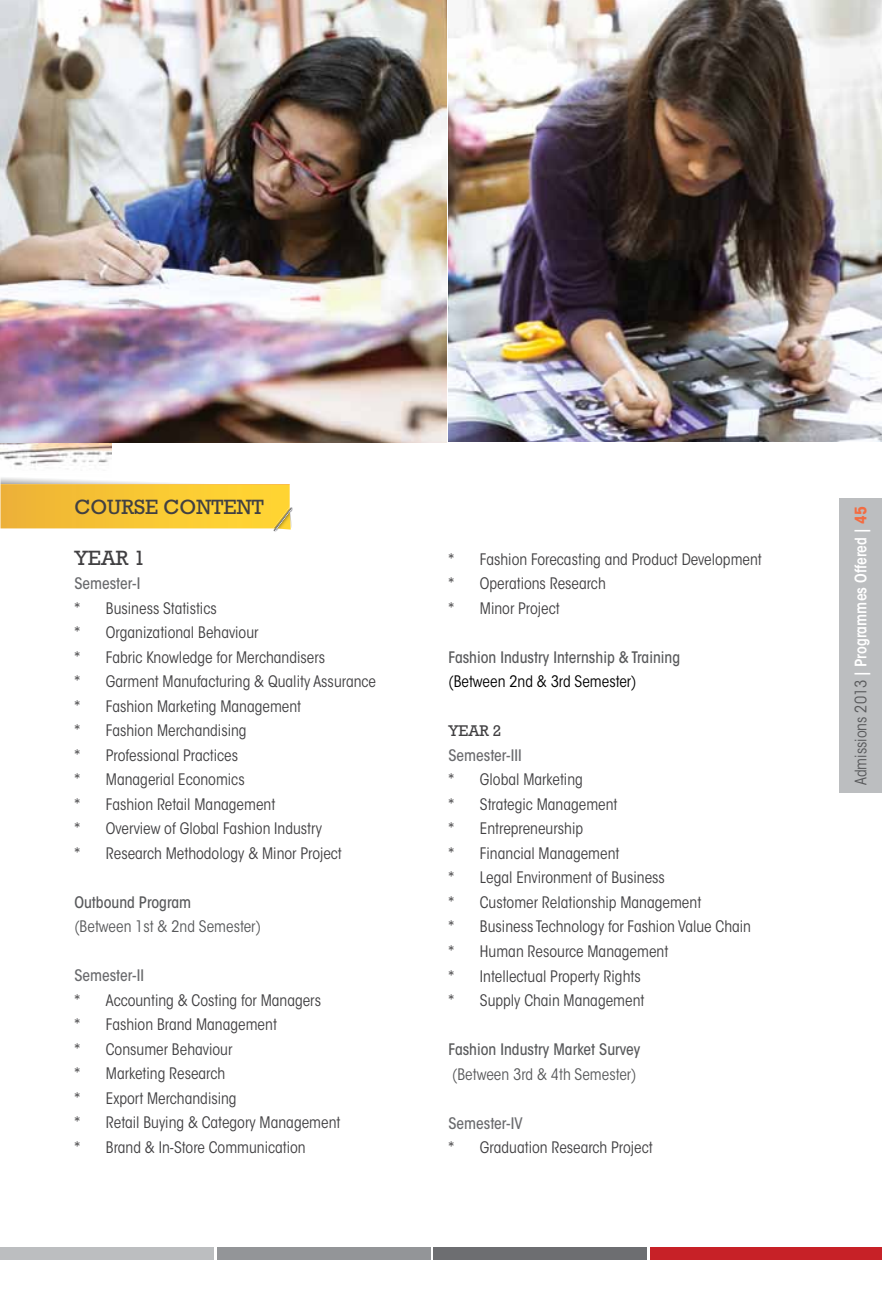
<style>
.page{position:relative;width:882px;height:1292px;background:#fff}
.page>*{position:absolute;margin:0;border:0;box-sizing:border-box;transform-origin:0 0}
.t1{font:21px "Rockwell Std";color:#414042}
.t2{font:condensed 15.75px/24.5px "ITC Avant Garde Std";color:#414042}
.t3{font:500 condensed 15.75px "ITC Avant Garde Std";color:#58595b}
.t4{font:condensed 15.75px "ITC Avant Garde Std";color:#58595b}
.t5{font:500 condensed 15.75px "ITC Avant Garde Std";color:#696a6d}
.t6{font:600 condensed 15.75px "ITC Avant Garde Std";color:#fff}
.t7{font:condensed 15.75px "ITC Avant Garde Std";color:#000}
.t8{font:15.75px "Rockwell Std";color:#414042}
.s1{font-weight:400;color:#58595b}
.s2{font-weight:700;color:#f36c42}
</style>
<div class="page">
<img style="left:0;top:442px;width:111px;height:28px">
<div style="left:0;top:1247px;width:214px;height:13px;background:#bcbec0"></div>
<div style="left:217px;top:1247px;width:213px;height:13px;background:#939598"></div>
<div style="left:433px;top:1247px;width:214px;height:13px;background:#6d6e71"></div>
<div style="left:650px;top:1247px;width:232px;height:13px;background:#c72127"></div>
<svg style="left:0;top:477px;width:293px;height:55px"></svg>
<img style="left:0;top:0;width:446px;height:442px">
<img style="left:448px;top:0;width:434px;height:441px">
<div style="left:839px;top:498px;width:43px;height:295px;background:#bcbec0"></div>
<h1 class="t1" style="left:74px;top:495px;width:191px">COURSE CONTENT</h1>
<h1 class="t1" style="left:74px;top:545px;width:72px">YEAR 1</h1>
<p class="t5" style="left:74px;top:574px;width:67px">Semester-I</p>
<p class="t2" style="left:74px;top:596px;width:303px">* Business Statistics<br>* Organizational Behaviour<br>* Fabric Knowledge for Merchandisers<br>* Garment Manufacturing &amp; Quality Assurance * Fashion Marketing Management<br>* Fashion Merchandising<br>* Professional Practices<br>* Managerial Economics<br>* Fashion Retail Management<br>* Overview of Global Fashion Industry<br>* Research Methodology &amp; Minor Project</p>
<p class="t3" style="left:74px;top:892px;width:118px">Outbound Program</p>
<p class="t4" style="left:74px;top:917px;width:188px">(Between 1st &amp; 2nd Semester)</p>
<p class="t5" style="left:74px;top:966px;width:71px">Semester-II</p>
<p class="t2" style="left:74px;top:988px;width:268px">* Accounting &amp; Costing for Managers<br>* Fashion Brand Management<br>* Consumer Behaviour<br>* Marketing Research<br>* Export Merchandising<br>* Retail Buying &amp; Category Management * Brand &amp; In-Store Communication</p>
<p class="t2" style="left:448px;top:547px;width:315px">* Fashion Forecasting and Product Development * Operations Research<br>* Minor Project</p>
<p class="t3" style="left:448px;top:647px;width:233px">Fashion Industry Internship &amp; Training</p>
<p class="t7" style="left:448px;top:672px;width:190px">(Between 2nd &amp; 3rd Semester)</p>
<p class="t8" style="left:448px;top:722px;width:54px">YEAR 2</p>
<p class="t5" style="left:448px;top:745px;width:75px">Semester-III</p>
<p class="t2" style="left:448px;top:767px;width:304px">* Global Marketing<br>* Strategic Management<br>* Entrepreneurship<br>* Financial Management<br>* Legal Environment of Business<br>* Customer Relationship Management<br>* Business Technology for Fashion Value Chain * Human Resource Management<br>* Intellectual Property Rights<br>* Supply Chain Management</p>
<p class="t3" style="left:448px;top:1039px;width:193px">Fashion Industry Market Survey</p>
<p class="t4" style="left:452px;top:1064px;width:186px">(Between 3rd &amp; 4th Semester)</p>
<p class="t5" style="left:448px;top:1113px;width:76px">Semester-IV</p>
<p class="t2" style="left:448px;top:1135px;width:206px">* Graduation Research Project</p>
<p class="t6" style="left:851px;top:785px;width:280px;rotate:-90deg"><span class="s1">Admissions 2013</span> | Programmes Offered | <span class="s2">45</span></p>
</div>
